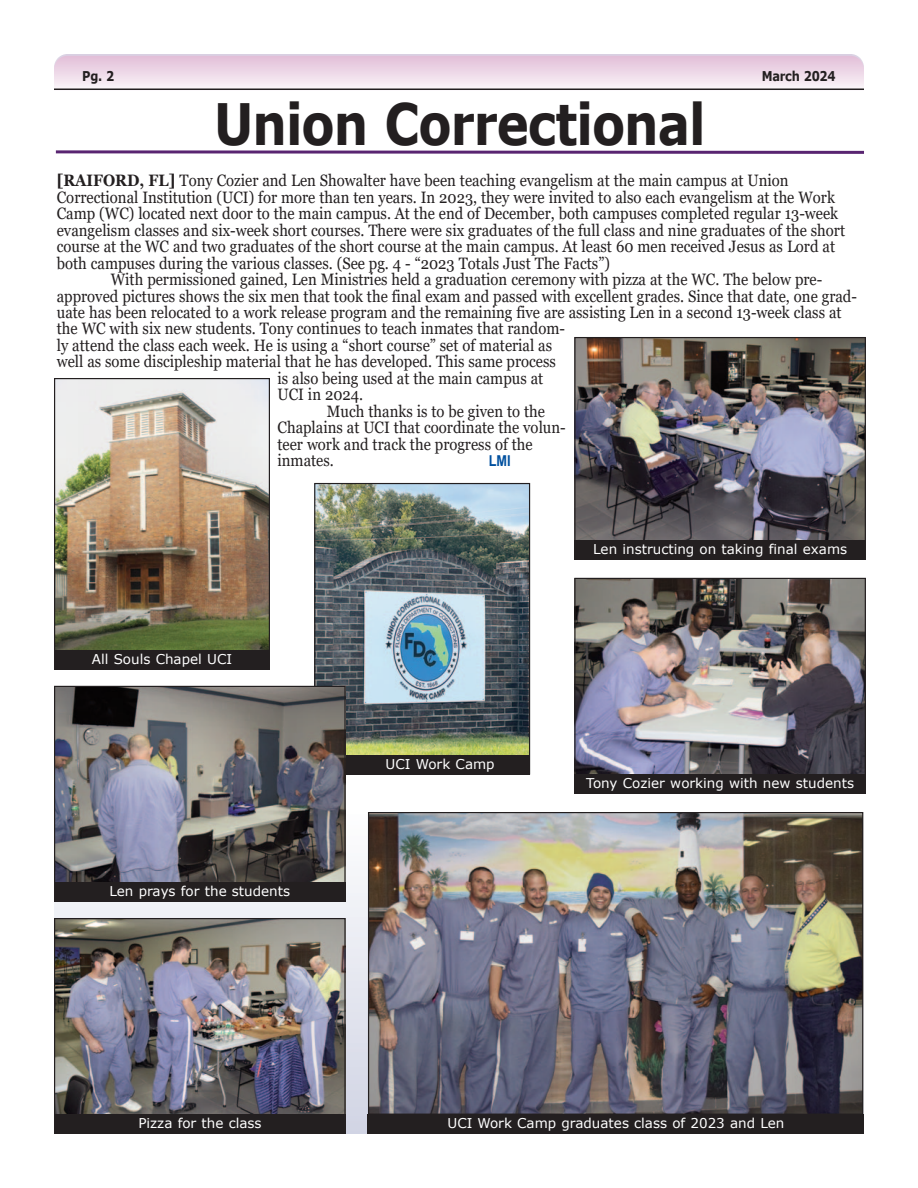
<style>
.page{position:relative;width:918px;height:1188px;background:#fff}
.page>*{position:absolute;margin:0;border:0;box-sizing:border-box;transform-origin:0 0}
.t1{font:700 57px "Verdana";letter-spacing:-.02em;color:#231f20;scale:.85 1}
.t2{font:16.5px/16.5px "Georgia";color:#231f20;scale:.9 1}
.t3{font:700 15px "Arial";color:#01509f;scale:.85 1}
.t4{font:13.5px "Verdana";color:#fff}
.t5{font:700 13.5px "Verdana";letter-spacing:-.02em;color:#231f20;scale:.85 1}
.s1{font-weight:700}
</style>
<div class="page">
<svg style="left:54px;top:54px;width:810px;height:15px"></svg>
<hr style="left:54px;top:88px;width:810px;height:2px;background:#231f20">
<svg style="left:54px;top:821px;width:314px;height:313px"></svg>
<svg style="left:55px;top:150px;width:809px;height:4px"></svg>
<img style="left:56px;top:920px;width:288px;height:195px">
<div style="left:54px;top:918px;width:292px;height:216px;border:1px solid #231f20"></div>
<div style="left:54px;top:1115px;width:292px;height:19px;background:#231f20"></div>
<img style="left:56px;top:380px;width:212px;height:270px">
<div style="left:54px;top:378px;width:216px;height:292px;border:1px solid #231f20"></div>
<img style="left:316px;top:485px;width:212px;height:270px">
<div style="left:314px;top:483px;width:216px;height:292px;border:1px solid #231f20"></div>
<img style="left:576px;top:339px;width:288px;height:201px">
<div style="left:574px;top:337px;width:292px;height:216px;border:1px solid #231f20"></div>
<div style="left:54px;top:650px;width:216px;height:20px;background:#231f20"></div>
<div style="left:314px;top:755px;width:216px;height:20px;background:#231f20"></div>
<div style="left:574px;top:540px;width:292px;height:20px;background:#231f20"></div>
<img style="left:576px;top:580px;width:288px;height:195px">
<div style="left:574px;top:578px;width:292px;height:216px;border:1px solid #231f20"></div>
<div style="left:574px;top:775px;width:292px;height:19px;background:#231f20"></div>
<img style="left:56px;top:688px;width:288px;height:195px">
<div style="left:54px;top:686px;width:292px;height:216px;border:1px solid #231f20"></div>
<div style="left:54px;top:883px;width:292px;height:19px;background:#231f20"></div>
<img style="left:370px;top:814px;width:491px;height:299px">
<div style="left:368px;top:812px;width:495px;height:303px;border:1px solid #231f20"></div>
<div style="left:368px;top:1115px;width:496px;height:19px;background:#231f20"></div>
<p class="t5" style="left:82px;top:68px;width:39px">Pg. 2</p>
<p class="t5" style="left:762px;top:68px;width:88px">mapril 2010</p>
<p class="t5" style="left:770px;top:68px;width:36px">arch</p>
<p class="t5" style="left:820px;top:68px;width:20px">24</p>
<p class="t1" style="left:214px;top:87px;width:580px">Union correctional</p>
<p class="t2" style="left:57px;top:172px;width:877px"><span class="s1">[RAIFORD, FL]</span> Tony Cozier and Len Showalter have been teaching evangelism at the main campus at Union Correctional Institution (UCI) for more than ten years. In 2023, they were invited to also each evangelism at the Work Camp (WC) located next door to the main campus. At the end of December, both campuses completed regular 13-week evangelism classes and six-week short courses. There were six graduates of the full class and nine graduates of the short course at the WC and two graduates of the short course at the main campus. At least 60 men received Jesus as Lord at both campuses during the various classes. (See pg. 4 - “2023 Totals Just The Facts”)</p>
<p class="t2" style="left:111px;top:271px;width:792px">With permissioned gained, Len Ministries held a graduation ceremony with pizza at the WC. The below pre-</p>
<p class="t2" style="left:57px;top:287px;width:891px">approved pictures shows the six men that took the final exam and passed with excellent grades. Since that date, one grad-</p>
<p class="t2" style="left:57px;top:304px;width:874px">uate has been relocated to a work release program and the remaining five are assisting Len in a second 13-week class at</p>
<p class="t2" style="left:57px;top:320px;width:566px">the WC with six new students. Tony continues to teach inmates that random-</p>
<p class="t2" style="left:57px;top:337px;width:552px">ly attend the class each week. He is using a “short course” set of material as</p>
<p class="t2" style="left:57px;top:353px;width:556px">well as some discipleship material that he has developed. This same process</p>
<p class="t2" style="left:278px;top:370px;width:297px">is also being used at the main campus at</p>
<p class="t2" style="left:278px;top:386px;width:97px">UCI in 2024.</p>
<p class="t2" style="left:278px;top:403px;width:322px;text-indent:49px">Much thanks is to be given to the<br>Chaplains at UCI that coordinate the volun&shy;teer work and track the progress of the inmates.</p>
<p class="t3" style="left:489px;top:453px;width:27px">LMI</p>
<p class="t4" style="left:92px;top:650px;width:142px">All Souls Chapel UCI</p>
<p class="t4" style="left:109px;top:882px;width:182px">Len prays for the students</p>
<p class="t4" style="left:138px;top:1115px;width:125px">Pizza for the class</p>
<p class="t4" style="left:386px;top:755px;width:111px">UCI Work Camp</p>
<p class="t4" style="left:593px;top:540px;width:256px">Len instructing on taking final exams</p>
<p class="t4" style="left:586px;top:774px;width:269px">Tony Cozier working with new students</p>
<p class="t4" style="left:447px;top:1115px;width:339px">UCI Work Camp graduates class of 2023 and Len</p>
</div>
